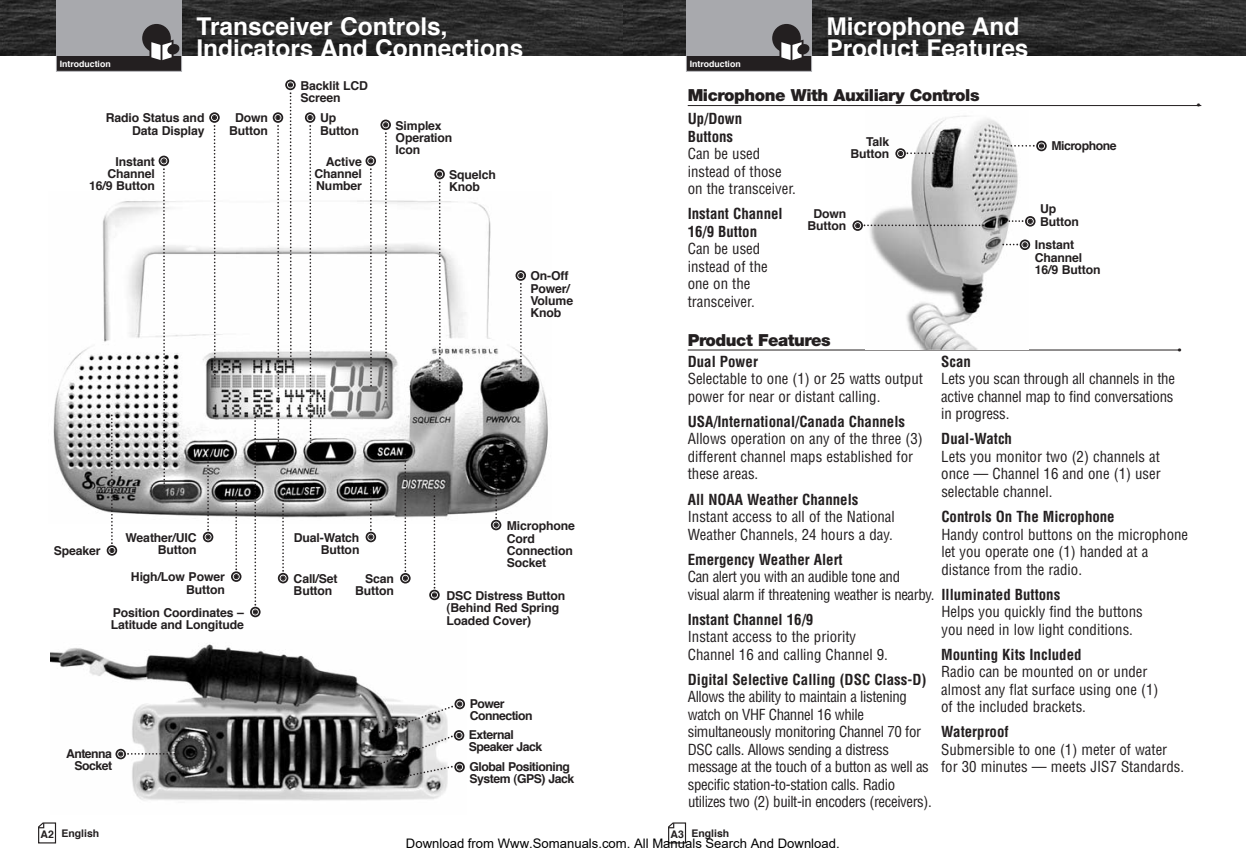
<style>
.page{position:relative;width:1246px;height:868px;background:#fff}
.page>*{position:absolute;margin:0;border:0;box-sizing:border-box;transform-origin:0 0}
.t1{font:700 24.5px/22.8px "Helvetica";color:#fff}
.t2{font:900 16.62px "Helvetica Neue";letter-spacing:-.025em;color:#231f20}
.t3{font:condensed 14.88px/17.5px "Helvetica";color:#231f20}
.t4{font:condensed 14.88px/17.5px "Helvetica";letter-spacing:-.025em;color:#231f20}
.t5{font:700 condensed 14.88px/17.5px "Helvetica";color:#231f20}
.t6{font:700 14px "Helvetica";color:#231f20}
.t7{font:13.12px "Arial";color:#000}
.t8{font:700 12.25px/12.2px "Helvetica";letter-spacing:-.01em;color:#231f20}
.t9{font:700 12.25px/12.2px "Helvetica";letter-spacing:-.04em;color:#231f20}
.t10{font:700 10.5px "Helvetica";color:#231f20}
.t11{font:700 8.75px "Helvetica";color:#fff}
</style>
<div class="page">
<img style="left:51px;top:644px;width:397px;height:157px">
<svg style="left:369px;top:698px;width:96px;height:81px"></svg>
<svg style="left:114px;top:748px;width:65px;height:12px"></svg>
<svg style="left:668px;top:822px;width:19px;height:21px"></svg>
<img style="left:623px;top:0;width:623px;height:56px">
<div style="left:687px;top:55px;width:124px;height:16px;background:#231f20"></div>
<div style="left:686px;top:54px;width:126px;height:18px;border:1px solid #a8a9ad"></div>
<div style="left:686px;top:0;width:126px;height:56px;background:#a8a9ad"></div>
<div style="left:773px;top:25px;width:27px;height:27px;background:#231f20;border-radius:50%"></div>
<div style="left:772px;top:24px;width:29px;height:29px;border:2px solid #231f20;border-radius:50%"></div>
<svg style="left:779px;top:40px;width:31px;height:21px"></svg>
<svg style="left:38px;top:822px;width:19px;height:21px"></svg>
<img style="left:0;top:0;width:623px;height:56px">
<div style="left:57px;top:55px;width:124px;height:16px;background:#231f20"></div>
<div style="left:56px;top:54px;width:126px;height:18px;border:1px solid #a8a9ad"></div>
<div style="left:56px;top:0;width:126px;height:56px;background:#a8a9ad"></div>
<div style="left:143px;top:25px;width:27px;height:27px;background:#231f20;border-radius:50%"></div>
<div style="left:142px;top:24px;width:29px;height:29px;border:2px solid #231f20;border-radius:50%"></div>
<svg style="left:149px;top:40px;width:31px;height:21px"></svg>
<hr style="left:688px;top:350px;width:493px;height:1px;background:#231f20">
<hr style="left:688px;top:105px;width:513px;height:1px;background:#231f20">
<img style="left:53px;top:200px;width:495px;height:318px">
<svg style="left:514px;top:269px;width:13px;height:109px"></svg>
<svg style="left:272px;top:79px;width:25px;height:373px"></svg>
<svg style="left:433px;top:168px;width:13px;height:212px"></svg>
<svg style="left:208px;top:112px;width:13px;height:267px"></svg>
<svg style="left:157px;top:155px;width:13px;height:333px"></svg>
<svg style="left:490px;top:464px;width:13px;height:67px"></svg>
<svg style="left:249px;top:417px;width:13px;height:201px"></svg>
<svg style="left:202px;top:451px;width:12px;height:92px"></svg>
<svg style="left:364px;top:489px;width:13px;height:54px"></svg>
<svg style="left:230px;top:496px;width:13px;height:86px"></svg>
<svg style="left:399px;top:454px;width:13px;height:130px"></svg>
<svg style="left:106px;top:415px;width:12px;height:141px"></svg>
<svg style="left:428px;top:495px;width:13px;height:106px"></svg>
<img style="left:870px;top:115px;width:148px;height:235px">
<svg style="left:1005px;top:215px;width:31px;height:13px"></svg>
<svg style="left:1007px;top:140px;width:40px;height:12px"></svg>
<svg style="left:852px;top:219px;width:132px;height:13px;background:#b8b8b8"></svg>
<svg style="left:894px;top:147px;width:47px;height:13px"></svg>
<svg style="left:1002px;top:238px;width:29px;height:13px"></svg>
<svg style="left:277px;top:496px;width:12px;height:88px"></svg>
<svg style="left:304px;top:112px;width:13px;height:331px"></svg>
<svg style="left:364px;top:119px;width:28px;height:280px"></svg>
<p class="t11" style="left:60px;top:60px;width:53px">Introduction</p>
<h1 class="t1" style="left:196px;top:17px;width:329px">Transceiver Controls,<br>Indicators And Connections</h1>
<p class="t8" style="left:300px;top:80px;width:69px">Backlit LCD<br>Screen</p>
<p class="t8" style="left:106px;top:113px;width:100px;text-align:right">Radio Status and<br>Data Display</p>
<p class="t8" style="left:89px;top:156px;width:67px;text-align:right">Instant<br>Channel<br>16/9 Button</p>
<p class="t8" style="left:314px;top:156px;width:49px;text-align:justify;text-indent:11px">Active Channel Number</p>
<p class="t8" style="left:229px;top:113px;width:40px;text-align:center">Down<br>Button</p>
<p class="t8" style="left:320px;top:113px;width:40px">Up<br>Button</p>
<p class="t8" style="left:396px;top:120px;width:58px">Simplex<br>Operation<br>Icon</p>
<p class="t8" style="left:449px;top:169px;width:48px">Squelch<br>Knob</p>
<p class="t8" style="left:530px;top:271px;width:44px">On-Off<br>Power/<br>Volume<br>Knob</p>
<p class="t8" style="left:54px;top:546px;width:48px">Speaker</p>
<p class="t8" style="left:125px;top:532px;width:73px;text-align:right">Weather/UIC<br>Button</p>
<p class="t8" style="left:294px;top:532px;width:67px;text-align:right">Dual-Watch<br>Button</p>
<p class="t8" style="left:131px;top:572px;width:95px;text-align:right">High/Low Power<br>Button</p>
<p class="t8" style="left:355px;top:573px;width:40px;text-align:right">Scan<br>Button</p>
<p class="t8" style="left:294px;top:574px;width:45px">Call/Set<br>Button</p>
<p class="t8" style="left:111px;top:607px;width:135px">Position Coordinates –<br>Latitude and Longitude</p>
<p class="t9" style="left:66px;top:748px;width:48px;text-align:right">Antenna<br>Socket</p>
<p class="t8" style="left:507px;top:521px;width:70px">Microphone<br>Cord<br>Connection<br>Socket</p>
<p class="t8" style="left:447px;top:591px;width:120px">DSC Distress Button (Behind Red Spring<br>Loaded Cover)</p>
<p class="t9" style="left:470px;top:698px;width:65px">Power<br>Connection</p>
<p class="t9" style="left:469px;top:730px;width:75px">External<br>Speaker Jack</p>
<p class="t9" style="left:469px;top:761px;width:106px">Global Positioning<br>System (GPS) Jack</p>
<p class="t11" style="left:690px;top:60px;width:53px">Introduction</p>
<h1 class="t1" style="left:826px;top:17px;width:204px">Microphone And<br>Product Features</h1>
<p class="t2" style="left:688px;top:89px;width:293px">Microphone With Auxiliary Controls</p>
<p class="t5" style="left:688px;top:110px;width:56px">Up/Down<br>Buttons</p>
<p class="t3" style="left:688px;top:145px;width:110px">Can be used instead of those on the transceiver.</p>
<p class="t5" style="left:688px;top:205px;width:96px">Instant Channel<br>16/9 Button</p>
<p class="t3" style="left:688px;top:240px;width:82px">Can be used instead of the one on the transceiver.</p>
<p class="t8" style="left:850px;top:136px;width:40px;text-align:right">Talk<br>Button</p>
<p class="t8" style="left:808px;top:208px;width:40px;text-align:center">Down<br>Button</p>
<p class="t2" style="left:688px;top:334px;width:144px">Product Features</p>
<p class="t9" style="left:1051px;top:140px;width:67px">Microphone</p>
<p class="t8" style="left:1040px;top:204px;width:40px">Up<br>Button</p>
<p class="t8" style="left:1035px;top:240px;width:67px">Instant<br>Channel<br>16/9 Button</p>
<p class="t6" style="left:1177px;top:344px;width:6px">•</p>
<p class="t5" style="left:941px;top:353px;width:31px">Scan</p>
<p class="t3" style="left:941px;top:371px;width:235px;text-align:justify">Lets you scan through all channels in the active channel map to find conversations in progress.</p>
<p class="t5" style="left:941px;top:431px;width:72px">Dual-Watch</p>
<p class="t3" style="left:941px;top:448px;width:221px;text-align:justify">Lets you monitor two (2) channels at once — Channel 16 and one (1) user selectable channel.</p>
<p class="t5" style="left:941px;top:508px;width:175px">Controls On The Microphone</p>
<p class="t3" style="left:941px;top:526px;width:248px">Handy control buttons on the microphone let you operate one (1) handed at a distance from the radio.</p>
<p class="t5" style="left:941px;top:586px;width:120px">Illuminated Buttons</p>
<p class="t3" style="left:941px;top:603px;width:203px">Helps you quickly find the buttons you need in low light conditions.</p>
<p class="t5" style="left:941px;top:646px;width:142px">Mounting Kits Included</p>
<p class="t3" style="left:941px;top:663px;width:219px">Radio can be mounted on or under almost any flat surface using one (1) of the included brackets.</p>
<p class="t5" style="left:941px;top:723px;width:69px">Waterproof</p>
<p class="t3" style="left:941px;top:741px;width:245px">Submersible to one (1) meter of water for 30 minutes — meets JIS7 Standards.</p>
<p class="t5" style="left:688px;top:353px;width:72px">Dual Power</p>
<p class="t3" style="left:688px;top:371px;width:237px">Selectable to one (1) or 25 watts output power for near or distant calling.</p>
<p class="t5" style="left:688px;top:413px;width:219px">USA/International/Canada Channels</p>
<p class="t3" style="left:688px;top:431px;width:237px">Allows operation on any of the three (3) different channel maps established for these areas.</p>
<p class="t5" style="left:688px;top:491px;width:172px">All NOAA Weather Channels</p>
<p class="t3" style="left:688px;top:508px;width:209px">Instant access to all of the National<br>Weather Channels, 24 hours a day.</p>
<p class="t5" style="left:688px;top:551px;width:156px">Emergency Weather Alert</p>
<p class="t4" style="left:688px;top:568px;width:248px">Can alert you with an audible tone and visual alarm if threatening weather is nearby.</p>
<p class="t5" style="left:688px;top:611px;width:127px">Instant Channel 16/9</p>
<p class="t3" style="left:688px;top:628px;width:202px">Instant access to the priority<br>Channel 16 and calling Channel 9.</p>
<p class="t5" style="left:688px;top:671px;width:240px">Digital Selective Calling (DSC Class-D)</p>
<p class="t4" style="left:688px;top:688px;width:246px">Allows the ability to maintain a listening watch on VHF Channel 16 while simultaneously monitoring Channel 70 for DSC calls. Allows sending a distress message at the touch of a button as well as specific station-to-station calls. Radio utilizes two (2) built-in encoders (receivers).</p>
<p class="t10" style="left:40px;top:829px;width:60px">A2 English</p>
<p class="t10" style="left:671px;top:829px;width:60px">A3 English</p>
<p class="t7" style="left:406px;top:836px;width:435px">Download from Www.Somanuals.com. All Manuals Search And Download.</p>
<p class="t6" style="left:1196px;top:100px;width:6px">•</p>
</div>
